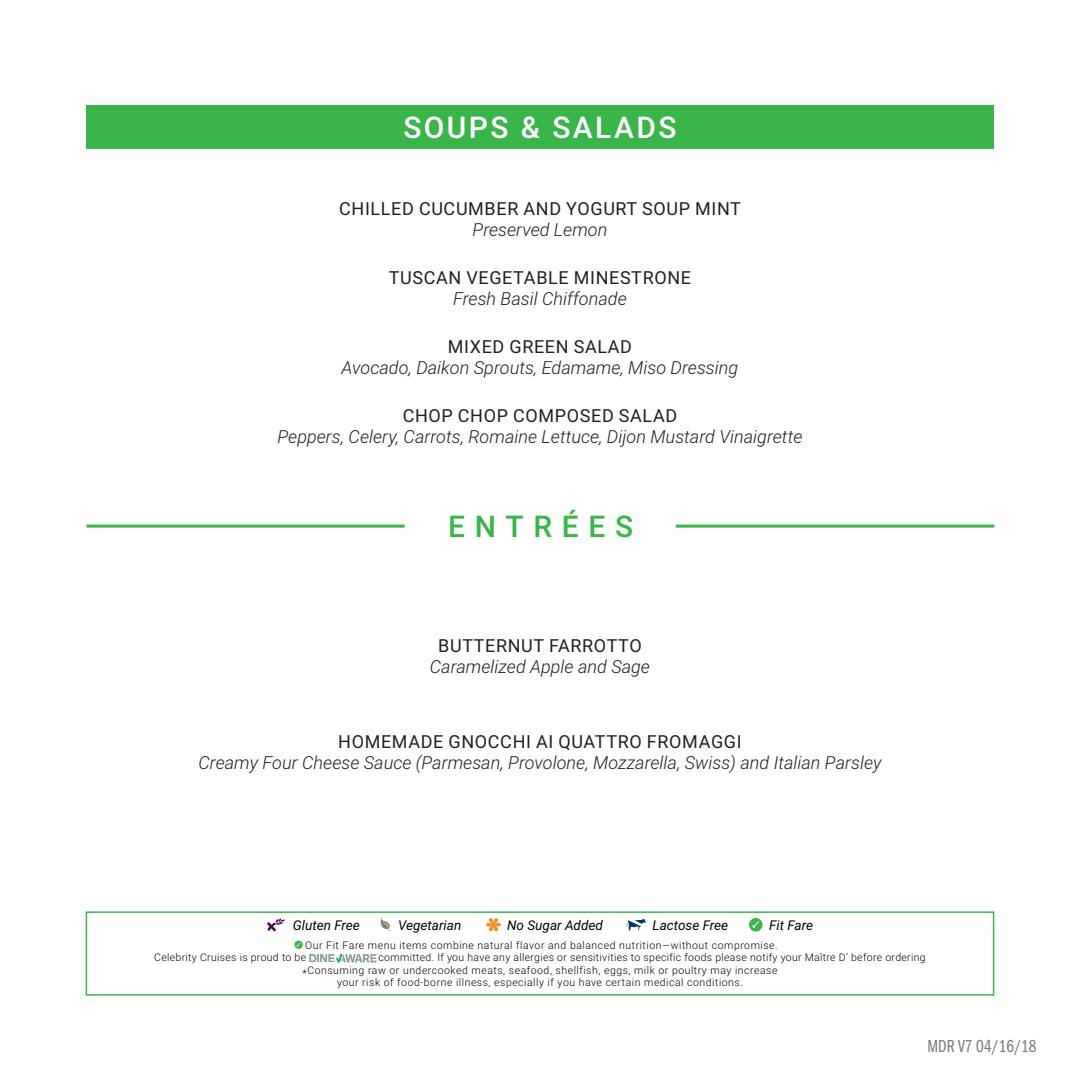
<style>
.page{position:relative;width:1080px;height:1080px;background:#fff}
.page>*{position:absolute;margin:0;border:0;box-sizing:border-box;transform-origin:0 0}
.t1{font:500 30px "Roboto";letter-spacing:.08em;color:#fff}
.t2{font:500 30px "Roboto";letter-spacing:.325em;color:#39b54a}
.t3{font:italic 300 18px "Roboto";color:#231f20}
.t4{font:18px "Roboto";letter-spacing:.035em;color:#231f20}
.t5{font:18px "Franklin Gothic URW Com Boo";color:#76787b}
.Description{font:italic 13.5px "Roboto";color:#000}
.Raw_Food_Disclaimer{font:300 10.5px/12.6px "Roboto";letter-spacing:.05em;color:#000}
.Raw_Food_Disclaimer-2{font:300 10.5px "Roboto";letter-spacing:.03em;color:#000}
.s1{font-size:10.95px}
</style>
<div class="page">
<div style="left:86px;top:105px;width:908px;height:44px;background:#39b54a"></div>
<hr style="left:86px;top:525px;width:319px;height:3px;background:#39b54a">
<hr style="left:676px;top:525px;width:318px;height:3px;background:#39b54a">
<img style="left:309px;top:954px;width:69px;height:9px">
<svg style="left:295px;top:941px;width:8px;height:8px"></svg>
<svg style="left:486px;top:918px;width:15px;height:13px"></svg>
<svg style="left:381px;top:918px;width:10px;height:14px"></svg>
<svg style="left:267px;top:918px;width:19px;height:14px"></svg>
<svg style="left:626px;top:919px;width:20px;height:12px"></svg>
<svg style="left:749px;top:918px;width:14px;height:13px"></svg>
<div style="left:86px;top:911px;width:908px;height:85px;border:2px solid #39b54a"></div>
<p class="t1" style="left:403px;top:106px;width:275px">SOUPS &amp; SALADS</p>
<p class="t4" style="left:339px;top:196px;width:403px">CHILLED CUCUMBER AND YOGURT SOUP MINT</p>
<p class="t3" style="left:473px;top:217px;width:137px">Preserved Lemon</p>
<p class="t4" style="left:389px;top:265px;width:304px">TUSCAN VEGETABLE MINESTRONE</p>
<p class="t3" style="left:453px;top:286px;width:175px">Fresh Basil Chiffonade</p>
<p class="t4" style="left:448px;top:334px;width:186px">MIXED GREEN SALAD</p>
<p class="t3" style="left:342px;top:355px;width:398px">Avocado, Daikon Sprouts, Edamame, Miso Dressing</p>
<p class="t4" style="left:403px;top:403px;width:276px">CHOP CHOP COMPOSED SALAD</p>
<p class="t3" style="left:278px;top:424px;width:526px">Peppers, Celery, Carrots, Romaine Lettuce, Dijon Mustard Vinaigrette</p>
<p class="t2" style="left:448px;top:506px;width:187px">ENTRÉES</p>
<p class="t4" style="left:438px;top:633px;width:205px">BUTTERNUT FARROTTO</p>
<p class="t3" style="left:430px;top:654px;width:222px">Caramelized Apple and Sage</p>
<p class="t4" style="left:338px;top:729px;width:405px">HOMEMADE GNOCCHI AI QUATTRO FROMAGGI</p>
<p class="t3" style="left:199px;top:750px;width:684px">Creamy Four Cheese Sauce (Parmesan, Provolone, Mozzarella, Swiss) and Italian Parsley</p>
<p class="Description" style="left:293px;top:916px;width:68px">Gluten Free</p>
<p class="Description" style="left:398px;top:916px;width:65px">Vegetarian</p>
<p class="Description" style="left:507px;top:916px;width:97px">No Sugar Added</p>
<p class="Description" style="left:653px;top:916px;width:77px">Lactose Free</p>
<p class="Description" style="left:769px;top:916px;width:45px">Fit Fare</p>
<p class="Raw_Food_Disclaimer" style="left:154px;top:938px;width:625px;text-indent:151px">Our Fit Fare menu items combine natural flavor and balanced nutrition—without compromise.<br>Celebrity Cruises is proud to be</p>
<p class="Raw_Food_Disclaimer-2" style="left:379px;top:950px;width:549px">committed. If you have any allergies or sensitivities to specific foods please notify your Maître D’ before ordering</p>
<p class="Raw_Food_Disclaimer" style="left:302px;top:963px;width:477px"><span class="s1">*</span>Consuming raw or undercooked meats, seafood, shellfish, eggs, milk or poultry may increase</p>
<p class="Raw_Food_Disclaimer" style="left:337px;top:976px;width:407px">your risk of food-borne illness, especially if you have certain medical conditions.</p>
<p class="t5" style="left:928px;top:1034px;width:110px">MDR V7 04/16/18</p>
</div>
